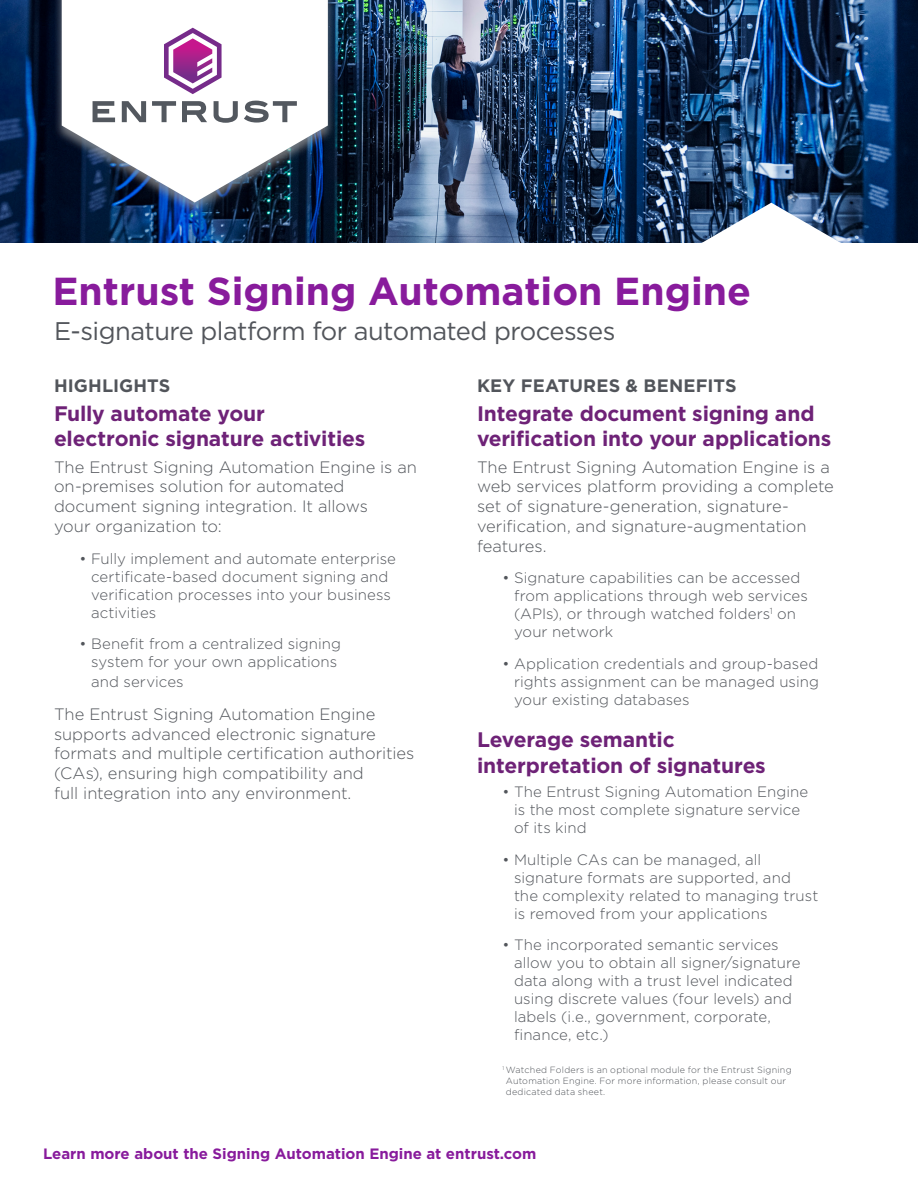
<style>
.page{position:relative;width:918px;height:1188px;background:#fff}
.page>*{position:absolute;margin:0;border:0;box-sizing:border-box;transform-origin:0 0}
.t1{font:700 39px "Gotham";color:#881b9c}
.t2{font:25.5px "Gotham";letter-spacing:-.02em;color:#52555b}
.t3{font:700 21px/25.2px "Gotham";letter-spacing:-.01em;color:#6e2277}
.t4{font:700 18px "Gotham";letter-spacing:.005em;color:#52555b}
.t5{font:300 16.5px/19.8px "Gotham";letter-spacing:-.005em;color:#52555b}
.t6{font:300 15px/18px "Gotham";letter-spacing:.005em;color:#52555b}
.t7{font:700 15px "Gotham";color:#881b9c}
.t8{font:300 9px/10.8px "Gotham";letter-spacing:.025em;color:#52555b}
</style>
<div class="page">
<img style="left:0;top:0;width:918px;height:243px">
<div style="left:53px;top:0;width:283px;height:216px;background:#969799;opacity:.75"></div>
<svg style="left:62px;top:0;width:266px;height:202px"></svg>
<svg style="left:93px;top:101px;width:22px;height:21px"></svg>
<svg style="left:122px;top:101px;width:24px;height:21px"></svg>
<svg style="left:152px;top:101px;width:24px;height:21px"></svg>
<svg style="left:182px;top:101px;width:25px;height:21px"></svg>
<svg style="left:214px;top:101px;width:24px;height:22px"></svg>
<svg style="left:244px;top:100px;width:53px;height:23px"></svg>
<svg style="left:164px;top:28px;width:58px;height:66px"></svg>
<svg style="left:701px;top:203px;width:141px;height:40px"></svg>
<h1 class="t1" style="left:52px;top:265px;width:700px">Entrust Signing Automation Engine</h1>
<h2 class="t2" style="left:54px;top:315px;width:563px">E-signature platform for automated processes</h2>
<p class="t4" style="left:54px;top:374px;width:118px">HIGHLIGHTS</p>
<h3 class="t3" style="left:54px;top:401px;width:313px">Fully automate your electronic signature activities</h3>
<p class="t5" style="left:54px;top:457px;width:365px">The Entrust Signing Automation Engine is an on-premises solution for automated document signing integration. It allows<br>your organization to:</p>
<p class="t6" style="left:91px;top:549px;width:306px;text-indent:-12px">• Fully implement and automate enterprise certificate-based document signing and verification processes into your business activities</p>
<p class="t6" style="left:80px;top:634px;width:263px;text-align:center">• Benefit from a centralized signing system for your own applications</p>
<p class="t6" style="left:91px;top:672px;width:94px">and services</p>
<p class="t5" style="left:54px;top:704px;width:362px">The Entrust Signing Automation Engine supports advanced electronic signature formats and multiple certification authorities (CAs), ensuring high compatibility and<br>full integration into any environment.</p>
<p class="t4" style="left:477px;top:374px;width:261px">KEY FEATURES &amp; BENEFITS</p>
<h3 class="t3" style="left:477px;top:401px;width:356px">Integrate document signing and verification into your applications</h3>
<p class="t5" style="left:477px;top:457px;width:358px">The Entrust Signing Automation Engine is a web services platform providing a complete set of signature-generation, signature&shy;verification, and signature-augmentation features.</p>
<p class="t6" style="left:514px;top:569px;width:295px;text-indent:-12px">• Signature capabilities can be accessed from applications through web services (APIs), or through watched folders<sup>1</sup> on your network</p>
<p class="t6" style="left:514px;top:654px;width:306px;text-align:justify;text-indent:-12px">• Application credentials and group-based rights assignment can be managed using your existing databases</p>
<h3 class="t3" style="left:477px;top:727px;width:290px">Leverage semantic interpretation of signatures</h3>
<p class="t6" style="left:514px;top:783px;width:296px;text-indent:-12px">• The Entrust Signing Automation Engine is the most complete signature service of its kind</p>
<p class="t6" style="left:514px;top:850px;width:306px;text-indent:-12px">• Multiple CAs can be managed, all signature formats are supported, and the complexity related to managing trust is removed from your applications</p>
<p class="t6" style="left:514px;top:936px;width:288px;text-indent:-12px">• The incorporated semantic services allow you to obtain all signer/signature data along with a trust level indicated using discrete values (four levels) and labels (i.e., government, corporate, finance, etc.)</p>
<p class="t8" style="left:506px;top:1065px;width:287px;text-indent:-3px"><sup>1</sup> Watched Folders is an optional module for the Entrust Signing<br>Automation Engine. For more information, please consult our dedicated data sheet.</p>
<p class="t7" style="left:43px;top:1144px;width:495px">Learn more about the Signing Automation Engine at entrust.com</p>
</div>
